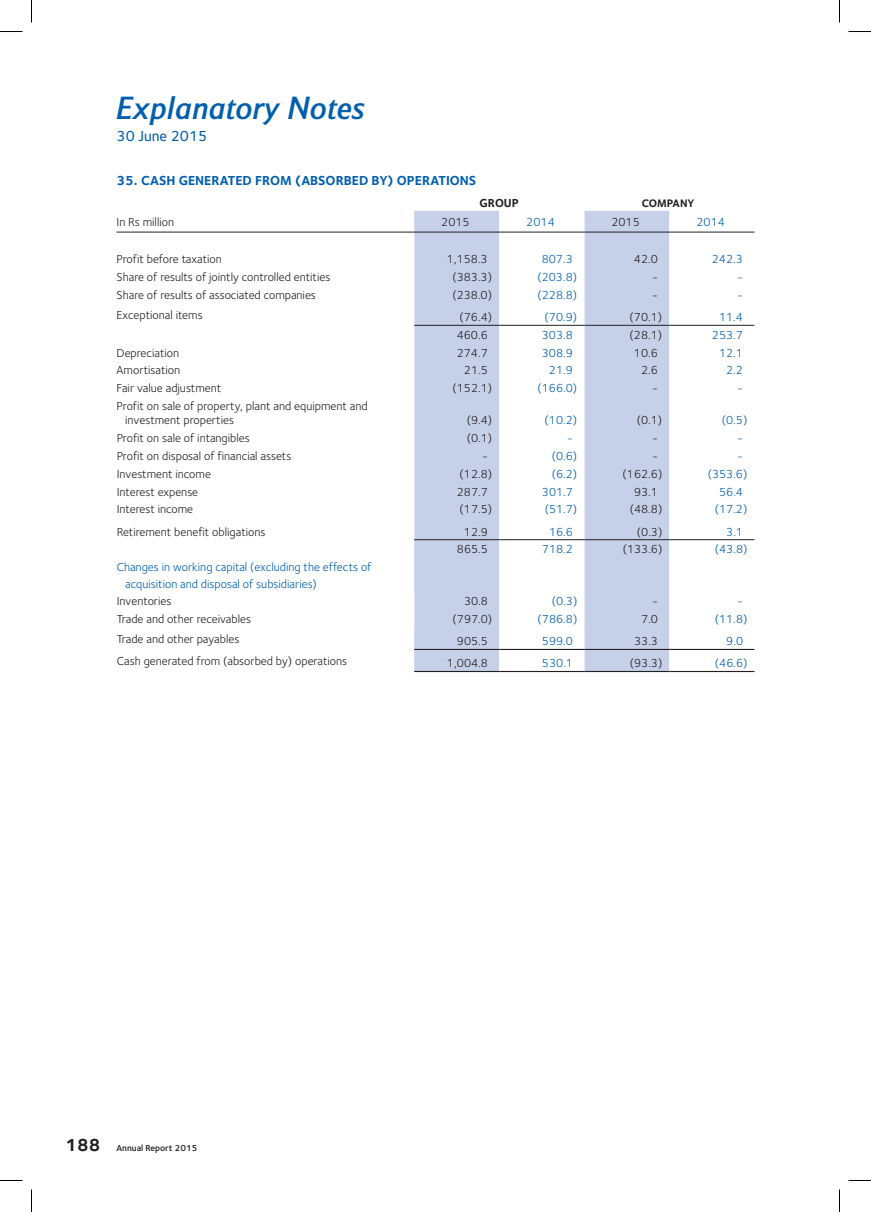
<style>
.page{position:relative;width:871px;height:1212px;background:#fff}
.page>*{position:absolute;margin:0;border:0;box-sizing:border-box;transform-origin:0 0}
.t1{font:italic 700 30px "Mylius Sans";color:#015fae}
.t2{font:500 15px "Foundry Sterling";color:#015fae}
.t3{font:700 13.5px "Foundry Sterling";color:#015fae}
.t4{font:12px/14.4px "Foundry Sterling";color:#231f20}
.t5{font:12px/16.5px "Foundry Sterling";color:#015fae}
.t6{font:700 12px "Foundry Sterling";color:#231f20}
.t7{font:700 11.25px "Foundry Sterling";color:#231f20}
.t8{font:600 9px "Foundry Sterling";color:#231f20}
.s1{font-weight:700;font-size:18px}
</style>
<div class="page">
<div style="left:414px;top:627px;width:85px;height:43px;background:#c7d0e9"></div>
<svg style="left:117px;top:211px;width:637px;height:21px"></svg>
<svg style="left:414px;top:233px;width:340px;height:394px"></svg>
<svg style="left:499px;top:627px;width:255px;height:43px"></svg>
<hr style="left:117px;top:232px;width:297px;height:1px;background:#231f20">
<hr style="left:414px;top:232px;width:85px;height:1px;background:#231f20">
<hr style="left:499px;top:232px;width:85px;height:1px;background:#231f20">
<hr style="left:584px;top:232px;width:85px;height:1px;background:#231f20">
<hr style="left:669px;top:232px;width:85px;height:1px;background:#231f20">
<hr style="left:414px;top:325px;width:85px;height:1px;background:#231f20">
<hr style="left:499px;top:325px;width:85px;height:1px;background:#231f20">
<hr style="left:584px;top:325px;width:85px;height:1px;background:#231f20">
<hr style="left:669px;top:325px;width:85px;height:1px;background:#231f20">
<hr style="left:414px;top:539px;width:85px;height:1px;background:#231f20">
<hr style="left:499px;top:539px;width:85px;height:1px;background:#231f20">
<hr style="left:584px;top:539px;width:85px;height:1px;background:#231f20">
<hr style="left:669px;top:539px;width:85px;height:1px;background:#231f20">
<hr style="left:414px;top:648px;width:85px;height:1px;background:#231f20">
<hr style="left:499px;top:648px;width:85px;height:1px;background:#231f20">
<hr style="left:584px;top:648px;width:85px;height:1px;background:#231f20">
<hr style="left:669px;top:648px;width:85px;height:1px;background:#231f20">
<hr style="left:414px;top:670px;width:85px;height:2px;background:#231f20">
<hr style="left:499px;top:670px;width:85px;height:2px;background:#231f20">
<hr style="left:584px;top:670px;width:85px;height:2px;background:#231f20">
<hr style="left:669px;top:670px;width:85px;height:2px;background:#231f20">
<svg style="left:0;top:31px;width:22px;height:1px"></svg>
<svg style="left:848px;top:31px;width:23px;height:1px"></svg>
<svg style="left:31px;top:0;width:1px;height:22px"></svg>
<svg style="left:31px;top:1189px;width:1px;height:22px"></svg>
<svg style="left:839px;top:0;width:1px;height:22px"></svg>
<svg style="left:839px;top:1189px;width:1px;height:22px"></svg>
<h1 class="t1" style="left:117px;top:90px;width:250px">Explanatory Notes</h1>
<p class="t2" style="left:117px;top:127px;width:92px">30 June 2015</p>
<p class="t3" style="left:117px;top:172px;width:361px">35. CASH GENERATED FROM (ABSORBED BY) OPERATIONS</p>
<p class="t6" style="left:480px;top:195px;width:41px">GROUP</p>
<p class="t7" style="left:642px;top:196px;width:54px">COMPANY</p>
<p class="t4" style="left:117px;top:215px;width:59px">In Rs million</p>
<p class="t4" style="left:441px;top:215px;width:30px">2015</p>
<p class="t5" style="left:526px;top:214px;width:30px">2014</p>
<p class="t4" style="left:611px;top:215px;width:30px">2015</p>
<p class="t5" style="left:696px;top:214px;width:30px">2014</p>
<p class="t4" style="left:117px;top:252px;width:107px">Profit before taxation</p>
<p class="t4" style="left:447px;top:252px;width:43px">1,158.3</p>
<p class="t5" style="left:542px;top:251px;width:33px">807.3</p>
<p class="t4" style="left:634px;top:252px;width:25px">42.0</p>
<p class="t5" style="left:712px;top:251px;width:33px">242.3</p>
<p class="t4" style="left:117px;top:270px;width:215px">Share of results of jointly controlled entities</p>
<p class="t4" style="left:452px;top:270px;width:41px">(383.3)</p>
<p class="t5" style="left:537px;top:269px;width:41px">(203.8)</p>
<p class="t4" style="left:652px;top:270px;width:7px">-</p>
<p class="t5" style="left:737px;top:269px;width:7px">-</p>
<p class="t4" style="left:117px;top:287px;width:201px">Share of results of associated companies</p>
<p class="t4" style="left:452px;top:287px;width:41px">(238.0)</p>
<p class="t5" style="left:537px;top:286px;width:41px">(228.8)</p>
<p class="t4" style="left:652px;top:287px;width:7px">-</p>
<p class="t5" style="left:737px;top:286px;width:7px">-</p>
<p class="t4" style="left:117px;top:307px;width:88px">Exceptional items</p>
<p class="t4" style="left:459px;top:309px;width:34px">(76.4)</p>
<p class="t5" style="left:544px;top:308px;width:34px">(70.9)</p>
<p class="t4" style="left:630px;top:309px;width:34px">(70.1)</p>
<p class="t5" style="left:719px;top:308px;width:25px">11.4</p>
<p class="t4" style="left:457px;top:327px;width:33px">460.6</p>
<p class="t5" style="left:542px;top:326px;width:33px">303.8</p>
<p class="t4" style="left:630px;top:327px;width:34px">(28.1)</p>
<p class="t5" style="left:712px;top:326px;width:33px">253.7</p>
<p class="t4" style="left:117px;top:345px;width:64px">Depreciation</p>
<p class="t4" style="left:457px;top:345px;width:33px">274.7</p>
<p class="t5" style="left:542px;top:344px;width:33px">308.9</p>
<p class="t4" style="left:634px;top:345px;width:25px">10.6</p>
<p class="t5" style="left:719px;top:344px;width:25px">12.1</p>
<p class="t4" style="left:117px;top:363px;width:65px">Amortisation</p>
<p class="t4" style="left:464px;top:363px;width:25px">21.5</p>
<p class="t5" style="left:549px;top:362px;width:25px">21.9</p>
<p class="t4" style="left:641px;top:363px;width:18px">2.6</p>
<p class="t5" style="left:726px;top:362px;width:18px">2.2</p>
<p class="t4" style="left:117px;top:381px;width:106px">Fair value adjustment</p>
<p class="t4" style="left:452px;top:381px;width:41px">(152.1)</p>
<p class="t5" style="left:537px;top:380px;width:41px">(166.0)</p>
<p class="t4" style="left:652px;top:381px;width:7px">-</p>
<p class="t5" style="left:737px;top:380px;width:7px">-</p>
<p class="t4" style="left:125px;top:398px;width:244px;text-indent:-9px">Profit on sale of property, plant and equipment and investment properties</p>
<p class="t4" style="left:467px;top:413px;width:27px">(9.4)</p>
<p class="t5" style="left:545px;top:412px;width:34px">(10.2)</p>
<p class="t4" style="left:637px;top:413px;width:27px">(0.1)</p>
<p class="t5" style="left:722px;top:412px;width:27px">(0.5)</p>
<p class="t4" style="left:117px;top:431px;width:135px">Profit on sale of intangibles</p>
<p class="t4" style="left:467px;top:431px;width:27px">(0.1)</p>
<p class="t5" style="left:567px;top:430px;width:7px">-</p>
<p class="t4" style="left:652px;top:431px;width:7px">-</p>
<p class="t5" style="left:737px;top:430px;width:7px">-</p>
<p class="t4" style="left:117px;top:448px;width:176px">Profit on disposal of financial assets</p>
<p class="t4" style="left:482px;top:448px;width:7px">-</p>
<p class="t5" style="left:552px;top:447px;width:27px">(0.6)</p>
<p class="t4" style="left:652px;top:448px;width:7px">-</p>
<p class="t5" style="left:737px;top:447px;width:7px">-</p>
<p class="t4" style="left:117px;top:466px;width:96px">Investment income</p>
<p class="t4" style="left:460px;top:466px;width:34px">(12.8)</p>
<p class="t5" style="left:552px;top:465px;width:27px">(6.2)</p>
<p class="t4" style="left:623px;top:466px;width:41px">(162.6)</p>
<p class="t5" style="left:708px;top:465px;width:41px">(353.6)</p>
<p class="t4" style="left:117px;top:484px;width:83px">Interest expense</p>
<p class="t4" style="left:457px;top:484px;width:33px">287.7</p>
<p class="t5" style="left:542px;top:483px;width:33px">301.7</p>
<p class="t4" style="left:634px;top:484px;width:25px">93.1</p>
<p class="t5" style="left:719px;top:483px;width:25px">56.4</p>
<p class="t4" style="left:117px;top:502px;width:78px">Interest income</p>
<p class="t4" style="left:460px;top:502px;width:34px">(17.5)</p>
<p class="t5" style="left:545px;top:501px;width:34px">(51.7)</p>
<p class="t4" style="left:630px;top:502px;width:34px">(48.8)</p>
<p class="t5" style="left:715px;top:501px;width:34px">(17.2)</p>
<p class="t4" style="left:117px;top:524px;width:150px">Retirement benefit obligations</p>
<p class="t4" style="left:464px;top:524px;width:25px">12.9</p>
<p class="t5" style="left:549px;top:523px;width:25px">16.6</p>
<p class="t4" style="left:637px;top:524px;width:27px">(0.3)</p>
<p class="t5" style="left:726px;top:523px;width:18px">3.1</p>
<p class="t4" style="left:457px;top:542px;width:33px">865.5</p>
<p class="t5" style="left:542px;top:540px;width:33px">718.2</p>
<p class="t4" style="left:623px;top:542px;width:41px">(133.6)</p>
<p class="t5" style="left:715px;top:540px;width:34px">(43.8)</p>
<p class="t5" style="left:125px;top:558px;width:248px;text-indent:-9px">Changes in working capital (excluding the effects of acquisition and disposal of subsidiaries)</p>
<p class="t4" style="left:117px;top:594px;width:56px">Inventories</p>
<p class="t4" style="left:464px;top:594px;width:25px">30.8</p>
<p class="t5" style="left:552px;top:593px;width:27px">(0.3)</p>
<p class="t4" style="left:652px;top:594px;width:7px">-</p>
<p class="t5" style="left:737px;top:593px;width:7px">-</p>
<p class="t4" style="left:117px;top:611px;width:136px">Trade and other receivables</p>
<p class="t4" style="left:453px;top:611px;width:41px">(797.0)</p>
<p class="t5" style="left:538px;top:610px;width:41px">(786.8)</p>
<p class="t4" style="left:641px;top:611px;width:18px">7.0</p>
<p class="t5" style="left:715px;top:610px;width:34px">(11.8)</p>
<p class="t4" style="left:117px;top:631px;width:124px">Trade and other payables</p>
<p class="t4" style="left:457px;top:633px;width:33px">905.5</p>
<p class="t5" style="left:542px;top:632px;width:33px">599.0</p>
<p class="t4" style="left:634px;top:633px;width:25px">33.3</p>
<p class="t5" style="left:726px;top:632px;width:18px">9.0</p>
<p class="t4" style="left:117px;top:653px;width:232px">Cash generated from (absorbed by) operations</p>
<p class="t4" style="left:447px;top:655px;width:43px">1,004.8</p>
<p class="t5" style="left:542px;top:654px;width:33px">530.1</p>
<p class="t4" style="left:630px;top:655px;width:34px">(93.3)</p>
<p class="t5" style="left:715px;top:654px;width:34px">(46.6)</p>
<p class="t8" style="left:66px;top:1142px;width:133px"><span class="s1">188</span> Annual Report 2015</p>
</div>
